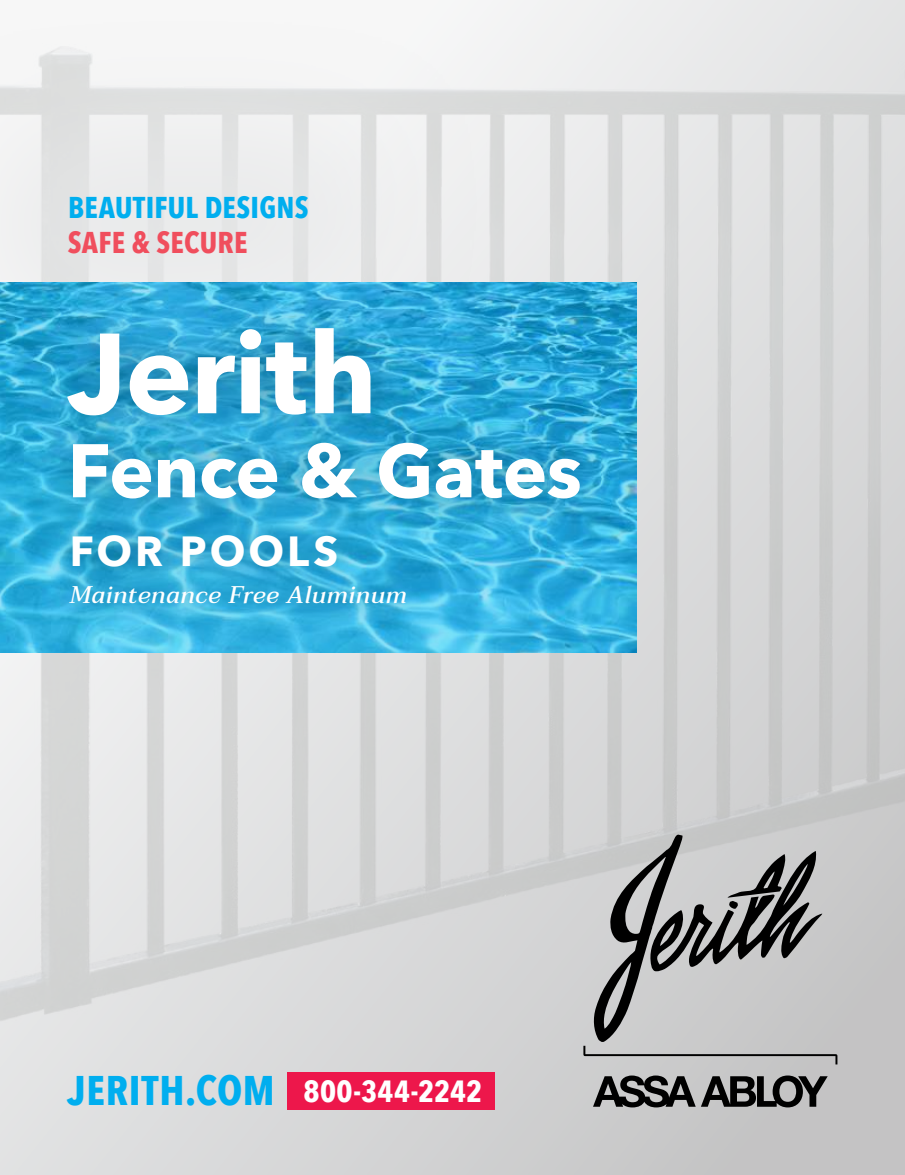
<style>
.page{position:relative;width:905px;height:1175px;background:#fff}
.page>*{position:absolute;margin:0;border:0;box-sizing:border-box;transform-origin:0 0}
.t1{font:700 112.5px "Avenir Next";letter-spacing:-.01em;color:#fff}
.t2{font:700 75px "Avenir Next";letter-spacing:-.01em;color:#fff}
.t3{font:700 42px "Avenir Next";letter-spacing:.07em;color:#fff}
.t4{font:700 30.6px "Avenir Next Condensed";letter-spacing:.01em;color:#fff}
.t5{font:700 30px "Avenir Next Condensed";letter-spacing:.005em;color:#00aeef}
.t6{font:700 30px "Avenir Next Condensed";letter-spacing:.01em;color:#f04e5d}
.t7{font:italic 500 24px "Taviraj";letter-spacing:.015em;color:#fff}
.s1{font-size:41.25px;color:#00aeef}
</style>
<div class="page">
<div style="left:0;top:0;width:904px;height:1174px;background:linear-gradient(to right,#e2e3e3,#c0bfc0)"></div>
<img style="left:0;top:0;width:904px;height:1122px">
<div style="left:287px;top:1072px;width:208px;height:37px;background:#ed174b"></div>
<svg style="left:593px;top:1075px;width:234px;height:32px;background:#616161"></svg>
<svg style="left:583px;top:834px;width:254px;height:230px;background:#a6a6a6"></svg>
<div style="left:0;top:15px;width:483px;height:419px;background:#e6e7e8;opacity:.8"></div>
<img style="left:0;top:282px;width:636px;height:371px">
<div style="left:50px;top:565px;width:377px;height:60px;background:#004567;opacity:.58"></div>
<div style="left:33px;top:292px;width:581px;height:244px;background:#004567;opacity:.54"></div>
<div style="left:50px;top:516px;width:308px;height:72px;background:#004567;opacity:.54"></div>
<p class="t5" style="left:68px;top:189px;width:242px">BEAUTIFUL DESIGNS</p>
<p class="t6" style="left:68px;top:224px;width:181px">SAFE &amp; SECURE</p>
<h1 class="t1" style="left:68px;top:276px;width:311px">Jerith</h1>
<h2 class="t2" style="left:68px;top:406px;width:516px">Fence &amp; Gates</h2>
<h3 class="t3" style="left:70px;top:515px;width:270px">FOR POOLS</h3>
<p class="t7" style="left:70px;top:576px;width:339px">Maintenance Free Aluminum</p>
<p class="t4" style="left:68px;top:1072px;width:416px"><span class="s1">JERITH.COM</span> 800-344-2242</p>
</div>
